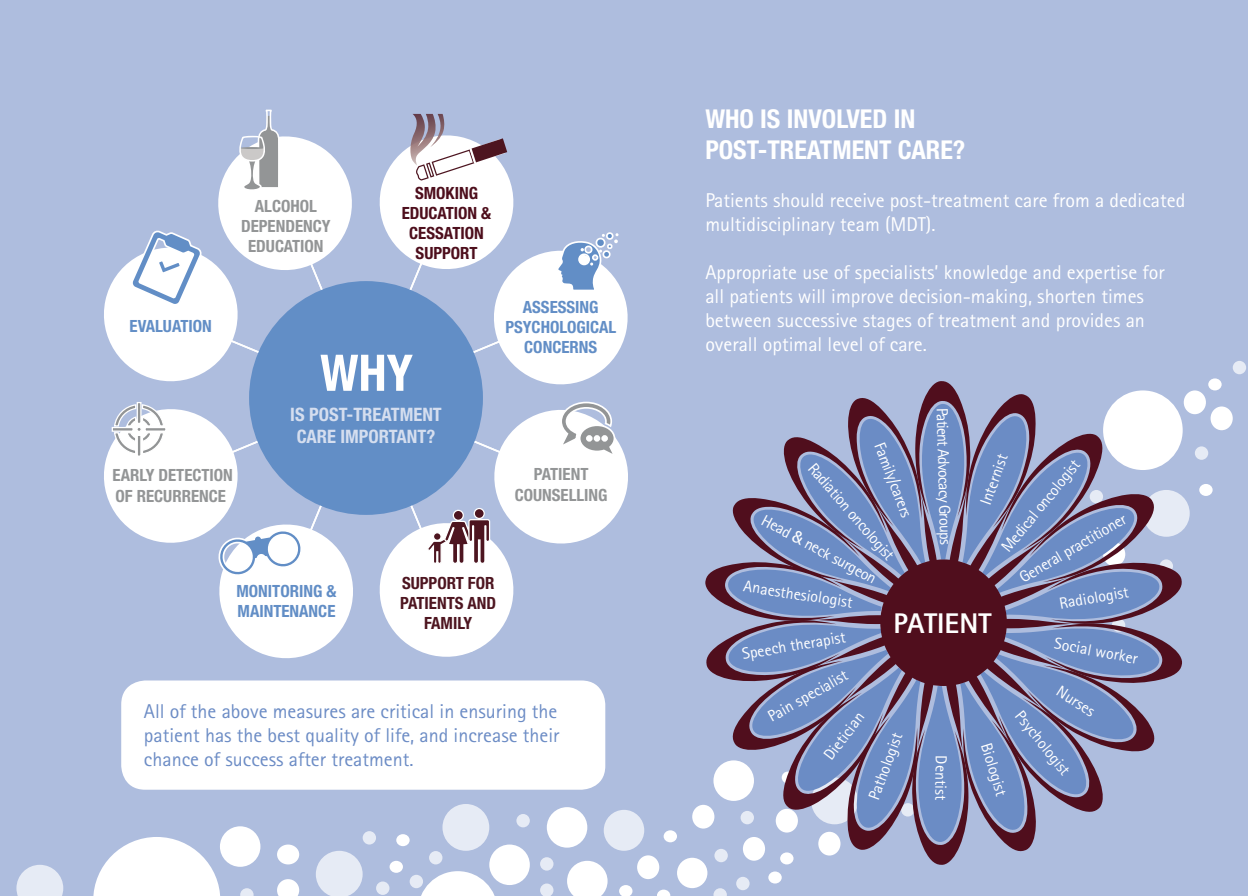
<style>
.page{position:relative;width:1248px;height:896px;background:#fff}
.page>*{position:absolute;margin:0;border:0;box-sizing:border-box;transform-origin:0 0}
.t1{font:700 condensed 50.6px "Helvetica Neue LT Std";color:#fff}
.t2{font:800 28.4px "Rotis Sans Serif";color:#fff}
.t3{font:700 condensed 26px/31.2px "Helvetica Neue LT Std";color:#fff}
.t4{font:20px/24px "Rotis Sans Serif";color:#fff}
.t5{font:20px/24px "Rotis Sans Serif";color:#6c8cc5;text-align:justify}
.t6{font:700 condensed 18.6px/22.2px "Helvetica Neue LT Std";color:#d5deef;text-align:center}
.t7{font:700 condensed 16.8px/20.2px "Helvetica Neue LT Std";color:#939596;text-align:center}
.t8{font:700 condensed 16.8px/20.2px "Helvetica Neue LT Std";color:#628ec6}
.t9{font:700 condensed 16.8px/20.2px "Helvetica Neue LT Std";color:#4d0e1c;text-align:center}
.t10{font:700 condensed 16.8px/20.2px "Helvetica Neue LT Std";color:#4d1520;text-align:center}
.t11{font:16.2px "Rotis Sans Serif";color:#fff}
.t12{font:16px "Rotis Sans Serif";letter-spacing:-.01em;color:#fff}
.s1{font-family:"Tahoma"}
</style>
<div class="page">
<div style="left:0;top:0;width:1247px;height:896px;background:#aebdde"></div>
<svg style="left:93px;top:837px;width:127px;height:59px"></svg>
<div style="left:603px;top:810px;width:41px;height:41px;background:#e6ebf5;border-radius:50%"></div>
<svg style="left:419px;top:871px;width:78px;height:25px"></svg>
<div style="left:220px;top:826px;width:40px;height:41px;background:#fff;border-radius:50%"></div>
<div style="left:489px;top:844px;width:41px;height:41px;background:#fff;border-radius:50%"></div>
<div style="left:637px;top:855px;width:22px;height:24px;background:#fff;border-radius:50%"></div>
<div style="left:692px;top:805px;width:22px;height:23px;background:#fff;border-radius:50%"></div>
<div style="left:1183px;top:390px;width:22px;height:24px;background:#fff;border-radius:50%"></div>
<div style="left:1210px;top:406px;width:22px;height:24px;background:#fff;border-radius:50%"></div>
<div style="left:546px;top:807px;width:41px;height:40px;background:#fff;border-radius:50%"></div>
<svg style="left:567px;top:861px;width:40px;height:35px"></svg>
<div style="left:677px;top:858px;width:30px;height:30px;background:#fff;border-radius:50%"></div>
<svg style="left:277px;top:879px;width:22px;height:17px"></svg>
<div style="left:277px;top:844px;width:22px;height:20px;background:#fff;border-radius:50%"></div>
<div style="left:389px;top:861px;width:14px;height:12px;background:#fff;border-radius:50%"></div>
<div style="left:619px;top:885px;width:13px;height:11px;background:#fff;border-radius:50%"></div>
<svg style="left:657px;top:889px;width:13px;height:7px"></svg>
<div style="left:1199px;top:484px;width:13px;height:12px;background:#fff;border-radius:50%"></div>
<div style="left:663px;top:830px;width:14px;height:12px;background:#fff;border-radius:50%"></div>
<div style="left:768px;top:871px;width:13px;height:12px;background:#fff;border-radius:50%"></div>
<div style="left:1208px;top:378px;width:13px;height:12px;background:#fff;border-radius:50%"></div>
<div style="left:396px;top:834px;width:13px;height:12px;background:#fff;border-radius:50%"></div>
<svg style="left:316px;top:851px;width:46px;height:45px"></svg>
<svg style="left:16px;top:865px;width:47px;height:31px"></svg>
<div style="left:442px;top:804px;width:47px;height:47px;background:#e6ebf5;border-radius:50%"></div>
<div style="left:1142px;top:490px;width:47px;height:47px;background:#e6ebf5;border-radius:50%"></div>
<div style="left:362px;top:831px;width:14px;height:13px;background:#e6ebf5;border-radius:50%"></div>
<div style="left:429px;top:851px;width:13px;height:13px;background:#e6ebf5;border-radius:50%"></div>
<svg style="left:240px;top:888px;width:13px;height:8px"></svg>
<div style="left:376px;top:881px;width:13px;height:14px;background:#e6ebf5;border-radius:50%"></div>
<div style="left:409px;top:875px;width:14px;height:13px;background:#e6ebf5;border-radius:50%"></div>
<svg style="left:713px;top:888px;width:13px;height:8px"></svg>
<div style="left:540px;top:857px;width:13px;height:13px;background:#e6ebf5;border-radius:50%"></div>
<div style="left:736px;top:877px;width:13px;height:13px;background:#e6ebf5;border-radius:50%"></div>
<svg style="left:1194px;top:446px;width:14px;height:14px"></svg>
<div style="left:1232px;top:361px;width:13px;height:13px;background:#e6ebf5;border-radius:50%"></div>
<div style="left:540px;top:883px;width:13px;height:13px;background:#e6ebf5;border-radius:50%"></div>
<div style="left:516px;top:814px;width:14px;height:13px;background:#e6ebf5;border-radius:50%"></div>
<svg style="left:705px;top:381px;width:477px;height:484px"></svg>
<svg style="left:812px;top:482px;width:269px;height:274px;fill:#6b8cc5"></svg>
<div style="left:121px;top:680px;width:484px;height:110px;background:#fff;border-radius:24px"></div>
<div style="left:249px;top:281px;width:234px;height:234px;background:#628ec6;border-radius:50%"></div>
<div style="left:137px;top:402px;width:4px;height:22px;border:1px solid #fff"></div>
<svg style="left:104px;top:403px;width:255px;height:256px"></svg>
<svg style="left:373px;top:401px;width:255px;height:256px"></svg>
<svg style="left:373px;top:114px;width:255px;height:276px"></svg>
<svg style="left:104px;top:110px;width:254px;height:277px"></svg>
<p class="t7" style="left:241px;top:196px;width:91px">ALCOHOL<br>DEPENDENCY<br>EDUCATION</p>
<p class="t9" style="left:402px;top:182px;width:91px">SMOKING<br>EDUCATION &amp;<br>CESSATION<br>SUPPORT</p>
<p class="t8" style="left:130px;top:315px;width:84px">EVALUATION</p>
<p class="t7" style="left:113px;top:465px;width:122px;text-align:left">EARLY DETECTION<br>OF RECURRENCE</p>
<h1 class="t1" style="left:320px;top:342px;width:94px">WHY</h1>
<p class="t6" style="left:290px;top:403px;width:153px">IS POST-TREATMENT<br>CARE IMPORTANT?</p>
<p class="t8" style="left:505px;top:296px;width:112px;text-align:center">ASSESSING<br>PSYCHOLOGICAL<br>CONCERNS</p>
<p class="t7" style="left:514px;top:464px;width:94px">PATIENT<br>COUNSELLING</p>
<p class="t8" style="left:236px;top:580px;width:102px">MONITORING &amp;<br>MAINTENANCE</p>
<p class="t10" style="left:400px;top:573px;width:97px">SUPPORT FOR<br>PATIENTS AND<br>FAMILY</p>
<p class="t5" style="left:144px;top:699px;width:417px">All of the above measures are critical in ensuring the patient has the best quality of life, and increase their chance of success after treatment.</p>
<h3 class="t3" style="left:705px;top:103px;width:261px">WHO IS INVOLVED IN<br>POST-TREATMENT CARE?</h3>
<p class="t4" style="left:705px;top:188px;width:481px">Patients should receive post-treatment care from a dedicated multidisciplinary team (MDT).</p>
<p class="t4" style="left:705px;top:260px;width:461px">Appropriate use of specialists’ knowledge and expertise for all patients will improve decision-making, shorten times between successive stages of treatment and provides an overall optimal level of care.</p>
<p class="t12" style="left:887px;top:439px;width:80px;rotate:69deg">Family/carers</p>
<p class="t12" style="left:818px;top:459px;width:124px;rotate:49deg">Radiation oncologist</p>
<p class="t12" style="left:767px;top:511px;width:129px;rotate:28deg">Head <span class="s1">&amp;</span> neck surgeon</p>
<p class="t12" style="left:745px;top:576px;width:112px;rotate:9deg">Anaesthesiologist</p>
<p class="t12" style="left:952px;top:407px;width:138px;rotate:89deg">Patient Advocacy Groups</p>
<p class="t12" style="left:976px;top:501px;width:54px;rotate:-71deg">Internist</p>
<p class="t12" style="left:997px;top:544px;width:115px;rotate:-51deg">Medical oncologist</p>
<p class="t12" style="left:1015px;top:570px;width:122px;rotate:-30deg">General practitioner</p>
<p class="t11" style="left:1057px;top:594px;width:71px;rotate:-10deg">Radiologist</p>
<p class="t12" style="left:740px;top:645px;width:106px;rotate:-10deg">Speech therapist</p>
<h2 class="t2" style="left:893px;top:605px;width:99px">PATIENT</h2>
<p class="t12" style="left:764px;top:709px;width:90px;rotate:-29deg">Pain specialist</p>
<p class="t12" style="left:819px;top:752px;width:57px;rotate:-53deg">Dietician</p>
<p class="t12" style="left:864px;top:796px;width:72px;rotate:-70deg">Pathologist</p>
<p class="t12" style="left:950px;top:755px;width:47px;rotate:90deg">Dentist</p>
<p class="t12" style="left:994px;top:740px;width:56px;rotate:73deg">Biologist</p>
<p class="t12" style="left:1056px;top:633px;width:86px;rotate:11deg">Social worker</p>
<p class="t12" style="left:1063px;top:681px;width:44px;rotate:33deg">Nurses</p>
<p class="t12" style="left:1025px;top:707px;width:79px;rotate:51deg">Psychologist</p>
</div>
